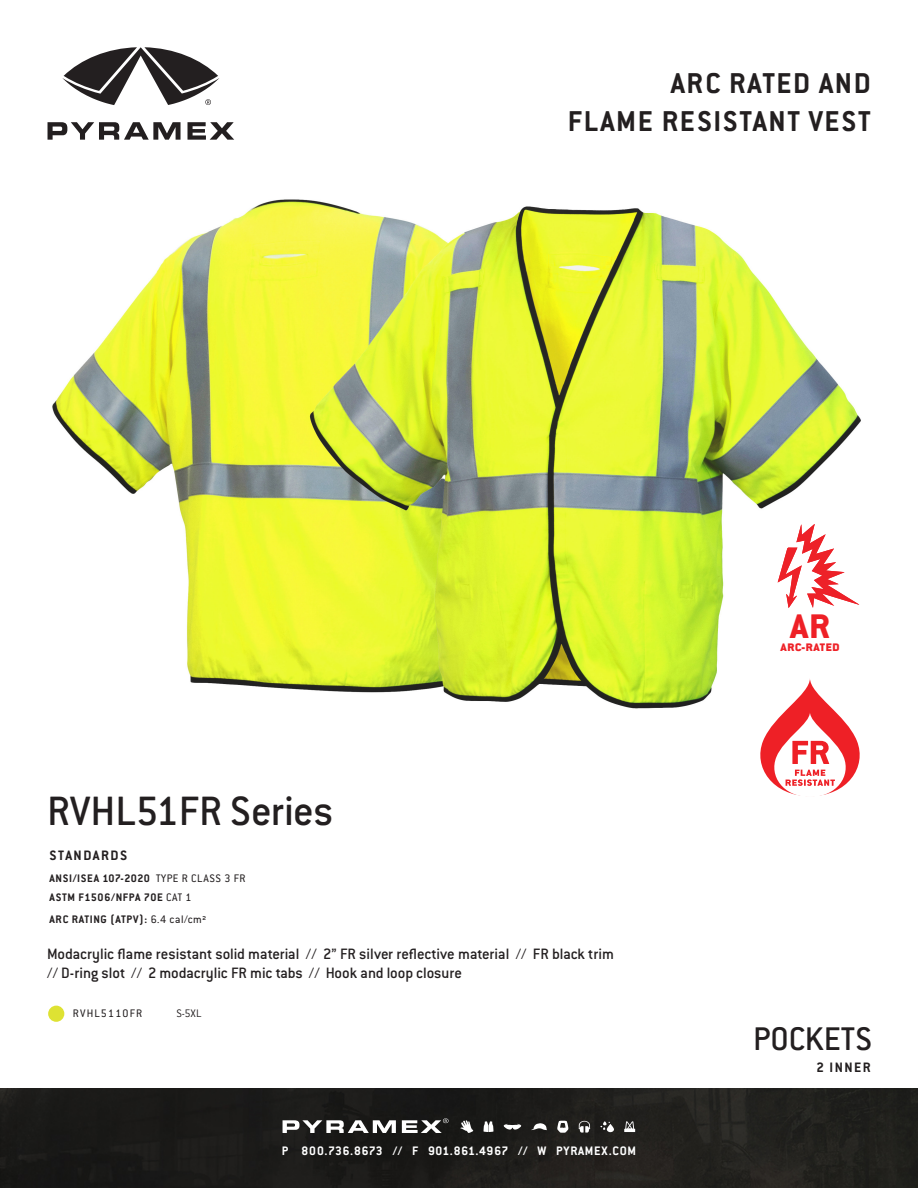
<style>
.page{position:relative;width:918px;height:1188px;background:#fff}
.page>*{position:absolute;margin:0;border:0;box-sizing:border-box;transform-origin:0 0}
.t1{font:500 45px "Conduit ITC Std";color:#231f20}
.t2{font:800 37.5px "Conduit ITC Std";color:#ee2026}
.t3{font:500 36px "Conduit ITC Std";color:#231f20}
.Description___no_rule{font:700 31.5px/37.8px "Conduit ITC Std";letter-spacing:.05em;color:#231f20;text-align:right}
.Description___no_rule-2{font:500 16.5px/19.5px "Conduit ITC Std";letter-spacing:-.005em;color:#231f20}
.Part_No{font:700 15px "Conduit ITC Std";letter-spacing:.1em;color:#231f20}
.t4{font:700 13.5px "Conduit ITC Std";letter-spacing:.05em;color:#fff}
.Part_No-2{font:700 12px "Conduit ITC Std";letter-spacing:.05em;color:#231f20}
.Part_No-3{font:12px "Conduit ITC Std";letter-spacing:.1em;color:#231f20}
.t5{font:900 12px "Conduit ITC Std";letter-spacing:.05em;color:#ee2228}
.Part_No-4{font:300 12px "Conduit ITC Std";color:#231f20}
.s1{font-weight:400}
</style>
<div class="page">
<img style="left:52px;top:199px;width:809px;height:510px">
<svg style="left:48px;top:47px;width:186px;height:93px"></svg>
<div style="left:48px;top:1006px;width:16px;height:16px;background:#dee233;border-radius:50%"></div>
<img style="left:0;top:1088px;width:918px;height:100px">
<svg style="left:624px;top:1121px;width:11px;height:11px"></svg>
<svg style="left:600px;top:1121px;width:14px;height:11px"></svg>
<svg style="left:460px;top:1120px;width:13px;height:13px"></svg>
<svg style="left:484px;top:1121px;width:9px;height:11px"></svg>
<svg style="left:579px;top:1121px;width:11px;height:12px"></svg>
<svg style="left:557px;top:1121px;width:12px;height:12px"></svg>
<svg style="left:504px;top:1124px;width:17px;height:6px"></svg>
<svg style="left:531px;top:1122px;width:16px;height:8px"></svg>
<svg style="left:283px;top:1118px;width:166px;height:15px"></svg>
<svg style="left:753px;top:678px;width:108px;height:118px"></svg>
<svg style="left:778px;top:524px;width:81px;height:84px"></svg>
<p class="Description___no_rule" style="left:568px;top:64px;width:304px">ARC RATED AND<br>FLAME RESISTANT VEST</p>
<p class="t2" style="left:790px;top:604px;width:42px">AR</p>
<p class="t1" style="left:47px;top:784px;width:288px">RVHL51FR Series</p>
<p class="Part_No" style="left:50px;top:847px;width:79px">STANDARDS</p>
<p class="Part_No-2" style="left:50px;top:871px;width:197px">ANSI/ISEA 107-2020 <span class="s1">TYPE R CLASS 3 FR</span></p>
<p class="Part_No-2" style="left:50px;top:890px;width:143px">ASTM F1506/NFPA 70E <span class="s1">CAT 1</span></p>
<p class="Part_No-2" style="left:50px;top:912px;width:158px">ARC RATING (ATPV): <span class="s1">6.4 cal/cm²</span></p>
<p class="Description___no_rule-2" style="left:47px;top:943px;width:568px">Modacrylic flame resistant solid material // 2” FR silver reflective material // FR black trim // D-ring slot // 2 modacrylic FR mic tabs // Hook and loop closure</p>
<p class="Part_No-3" style="left:73px;top:1006px;width:71px">RVHL5110FR</p>
<p class="Part_No-4" style="left:176px;top:1006px;width:27px">S-5XL</p>
<p class="t4" style="left:282px;top:1143px;width:356px">P 800.736.8673 // F 901.861.4967 // W PYRAMEX.COM</p>
<p class="t5" style="left:781px;top:641px;width:60px">ARC-RATED</p>
<p class="t3" style="left:753px;top:1017px;width:120px">POCKETS</p>
<p class="Part_No" style="left:816px;top:1059px;width:56px">2 INNER</p>
</div>
